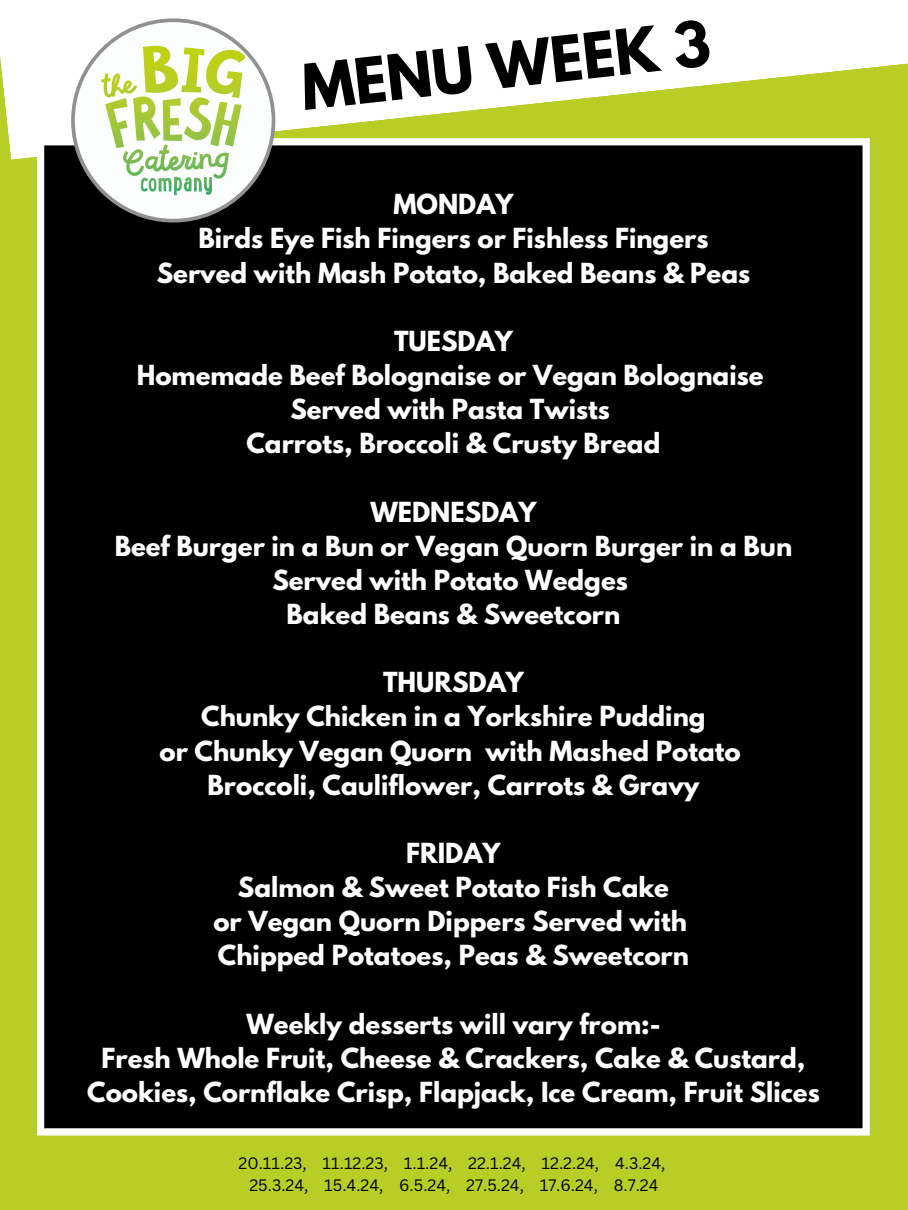
<style>
.page{position:relative;width:908px;height:1210px;background:#fff}
.page>*{position:absolute;margin:0;border:0;box-sizing:border-box;transform-origin:0 0}
.t1{font:700 55.65px "League Spartan";color:#000}
.t2{font:700 24.5px/34.1px "League Spartan";color:#fff;text-align:center}
.t3{font:16.1px "Canva Sans";color:#000}
</style>
<div class="page">
<div style="left:0;top:0;width:907px;height:1210px;background:#b7ce26"></div>
<svg style="left:0;top:0;width:907px;height:160px;fill:#fff"></svg>
<div style="left:37px;top:138px;width:832px;height:997px;background:#000"></div>
<svg style="left:71px;top:18px;width:204px;height:204px;background:#cad3b8"></svg>
<p class="t1" style="left:299px;top:59px;width:412px;rotate:-6deg">MENU WEEK 3</p>
<p class="t2" style="left:393px;top:190px;width:122px">MONDAY</p>
<p class="t2" style="left:198px;top:225px;width:511px">Birds Eye Fish Fingers or Fishless Fingers</p>
<p class="t2" style="left:157px;top:259px;width:594px">Served with Mash Potato, Baked Beans &amp; Peas</p>
<p class="t2" style="left:394px;top:327px;width:120px">TUESDAY</p>
<p class="t2" style="left:137px;top:361px;width:628px">Homemade Beef Bolognaise or Vegan Bolognaise</p>
<p class="t2" style="left:290px;top:395px;width:321px">Served with Pasta Twists</p>
<p class="t2" style="left:246px;top:429px;width:415px">Carrots, Broccoli &amp; Crusty Bread</p>
<p class="t2" style="left:370px;top:498px;width:167px">WEDNESDAY</p>
<p class="t2" style="left:115px;top:532px;width:678px">Beef Burger in a Bun or Vegan Quorn Burger in a Bun<br>Served with Potato Wedges</p>
<p class="t2" style="left:286px;top:600px;width:335px">Baked Beans &amp; Sweetcorn</p>
<p class="t2" style="left:383px;top:668px;width:142px">THURSDAY</p>
<p class="t2" style="left:201px;top:702px;width:505px">Chunky Chicken in a Yorkshire Pudding</p>
<p class="t2" style="left:159px;top:736px;width:582px">or Chunky Vegan Quorn with Mashed Potato</p>
<p class="t2" style="left:207px;top:771px;width:493px">Broccoli, Cauliflower, Carrots &amp; Gravy</p>
<p class="t2" style="left:406px;top:839px;width:96px">FRIDAY</p>
<p class="t2" style="left:238px;top:873px;width:432px">Salmon &amp; Sweet Potato Fish Cake</p>
<p class="t2" style="left:213px;top:907px;width:475px">or Vegan Quorn Dippers Served with</p>
<p class="t2" style="left:218px;top:941px;width:472px">Chipped Potatoes, Peas &amp; Sweetcorn</p>
<p class="t2" style="left:246px;top:1009px;width:415px">Weekly desserts will vary from:-</p>
<p class="t2" style="left:87px;top:1044px;width:733px">Fresh Whole Fruit, Cheese &amp; Crackers, Cake &amp; Custard,<br>Cookies, Cornflake Crisp, Flapjack, Ice Cream, Fruit Slices</p>
<p class="t3" style="left:238px;top:1151px;width:428px">20.11.23, 11.12.23, 1.1.24, 22.1.24, 12.2.24, 4.3.24,</p>
<p class="t3" style="left:249px;top:1173px;width:410px">25.3.24, 15.4.24, 6.5.24, 27.5.24, 17.6.24, 8.7.24</p>
</div>
